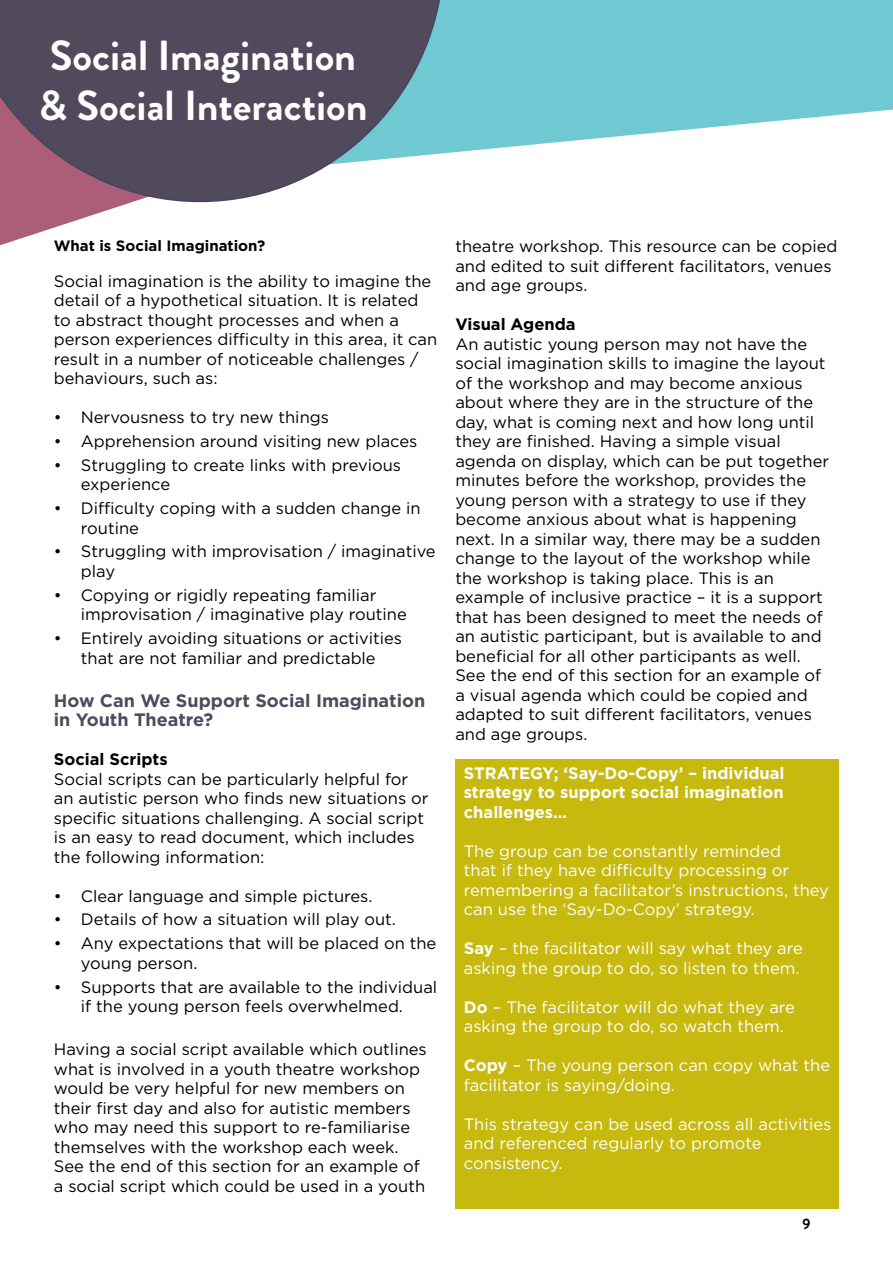
<style>
.page{position:relative;width:893px;height:1263px;background:#fff}
.page>*{position:absolute;margin:0;border:0;box-sizing:border-box;transform-origin:0 0}
.t1{font:700 42px/50.4px "Brandon Grotesque";color:#fff}
.t2{font:700 18px/19.5px "Gotham";color:#51495c}
.t3{font:16.5px/19.5px "Gotham";color:#000}
.t4{font:16.5px/19.5px "Gotham";color:#fff}
.t5{font:700 16.5px/19.5px "Gotham";color:#fff;text-align:justify}
.t6{font:700 16.5px "Gotham";color:#000}
.t7{font:700 15px "Gotham";color:#000}
.t8{font:700 15px "Brandon Grotesque";color:#000}
.s1{font-weight:700}
</style>
<div class="page">
<div style="left:455px;top:759px;width:384px;height:450px;background:#c7b90d"></div>
<svg style="left:444px;top:0;width:449px;height:154px;background:#84d0d9"></svg>
<svg style="left:0;top:202px;width:207px;height:44px"></svg>
<svg style="left:0;top:0;width:444px;height:202px;background:#666072"></svg>
<h1 class="t1" style="left:38px;top:31px;width:331px">Social Imagination &amp; Social Interaction</h1>
<p class="t7" style="left:54px;top:236px;width:213px">What is Social Imagination?</p>
<p class="t3" style="left:54px;top:271px;width:385px">Social imagination is the ability to imagine the detail of a hypothetical situation. It is related to abstract thought processes and when a person experiences difficulty in this area, it can result in a number of noticeable challenges / behaviours, such as:</p>
<p class="t3" style="left:54px;top:407px;width:277px">• Nervousness to try new things</p>
<p class="t3" style="left:54px;top:431px;width:365px">• Apprehension around visiting new places</p>
<p class="t3" style="left:81px;top:455px;width:322px;text-indent:-27px">• Struggling to create links with previous experience</p>
<p class="t3" style="left:81px;top:498px;width:341px;text-indent:-27px">• Difficulty coping with a sudden change in routine</p>
<p class="t3" style="left:81px;top:541px;width:356px;text-indent:-27px">• Struggling with improvisation / imaginative play</p>
<p class="t3" style="left:81px;top:585px;width:328px;text-indent:-27px">• Copying or rigidly repeating familiar improvisation / imaginative play routine</p>
<p class="t3" style="left:54px;top:628px;width:350px;text-align:center">• Entirely avoiding situations or activities that are not familiar and predictable</p>
<p class="t2" style="left:54px;top:690px;width:373px">How Can We Support Social Imagination in Youth Theatre?</p>
<p class="t6" style="left:54px;top:748px;width:115px">Social Scripts</p>
<p class="t3" style="left:54px;top:769px;width:376px">Social scripts can be particularly helpful for an autistic person who finds new situations or specific situations challenging. A social script is an easy to read document, which includes the following information:</p>
<p class="t3" style="left:54px;top:886px;width:320px">• Clear language and simple pictures.</p>
<p class="t3" style="left:54px;top:909px;width:344px">• Details of how a situation will play out.</p>
<p class="t3" style="left:81px;top:933px;width:357px;text-indent:-27px">• Any expectations that will be placed on the young person.</p>
<p class="t3" style="left:54px;top:976px;width:385px;text-align:center">• Supports that are available to the individual if the young person feels overwhelmed.</p>
<p class="t3" style="left:54px;top:1039px;width:374px">Having a social script available which outlines what is involved in a youth theatre workshop would be very helpful for new members on their first day and also for autistic members who may need this support to re-familiarise themselves with the workshop each week.<br>See the end of this section for an example of a social script which could be used in a youth</p>
<p class="t3" style="left:455px;top:236px;width:384px">theatre workshop. This resource can be copied and edited to suit different facilitators, venues and age groups.</p>
<p class="t6" style="left:455px;top:313px;width:122px">Visual Agenda</p>
<p class="t3" style="left:455px;top:334px;width:375px">An autistic young person may not have the social imagination skills to imagine the layout of the workshop and may become anxious about where they are in the structure of the day, what is coming next and how long until they are finished. Having a simple visual agenda on display, which can be put together minutes before the workshop, provides the young person with a strategy to use if they become anxious about what is happening next. In a similar way, there may be a sudden change to the layout of the workshop while the workshop is taking place. This is an example of inclusive practice – it is a support that has been designed to meet the needs of an autistic participant, but is available to and beneficial for all other participants as well.<br>See the end of this section for an example of a visual agenda which could be copied and adapted to suit different facilitators, venues and age groups.</p>
<p class="t5" style="left:464px;top:763px;width:322px">STRATEGY; ‘Say-Do-Copy’ – individual strategy to support social imagination challenges…</p>
<p class="t4" style="left:464px;top:841px;width:367px">The group can be constantly reminded<br>that if they have difficulty processing or remembering a facilitator’s instructions, they can use the ‘Say-Do-Copy’ strategy.</p>
<p class="t4" style="left:464px;top:938px;width:341px"><span class="s1">Say</span> – the facilitator will say what they are asking the group to do, so listen to them.</p>
<p class="t4" style="left:464px;top:997px;width:333px"><span class="s1">Do</span> – The facilitator will do what they are asking the group to do, so watch them.</p>
<p class="t4" style="left:464px;top:1055px;width:368px"><span class="s1">Copy</span> – The young person can copy what the facilitator is saying/doing.</p>
<p class="t4" style="left:464px;top:1114px;width:369px">This strategy can be used across all activities and referenced regularly to promote consistency.</p>
<p class="t8" style="left:802px;top:1213px;width:10px">9</p>
</div>
